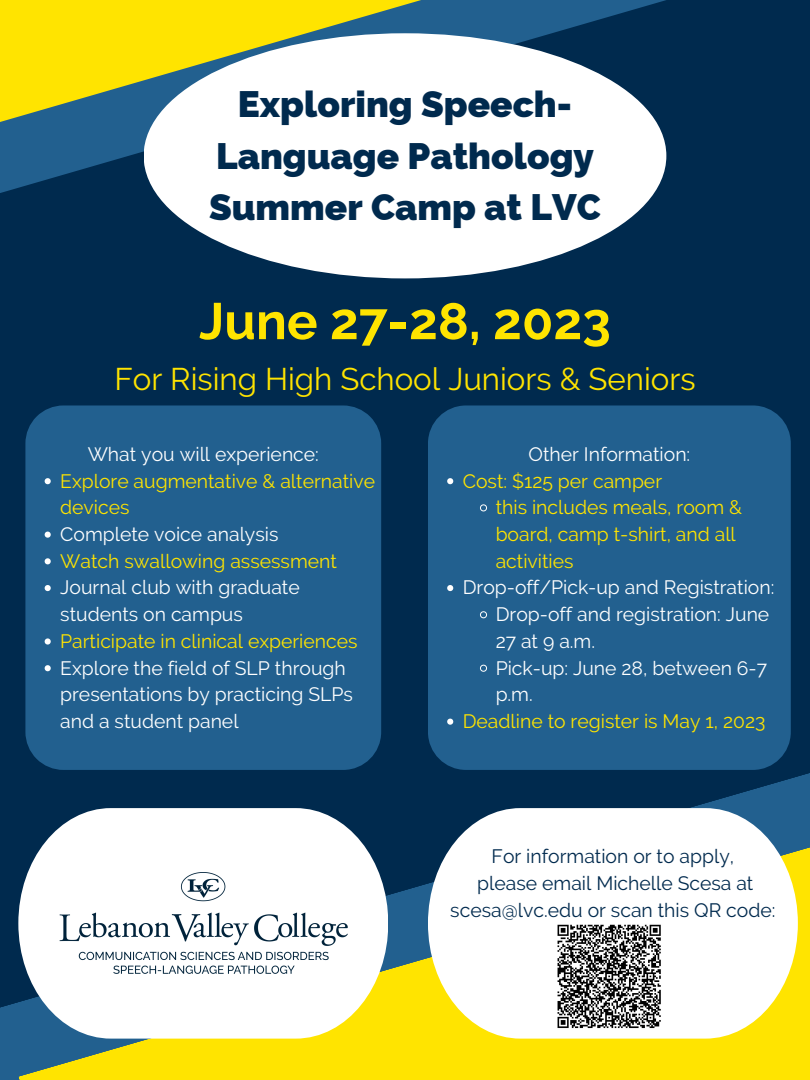
<style>
.page{position:relative;width:810px;height:1080px;background:#002a4e}
.page>*{position:absolute;margin:0;border:0;box-sizing:border-box;transform-origin:0 0}
.t1{font:700 51.25px "Raleway";color:#ffe400}
.t2{font:800 36.88px/51.6px "Raleway";color:#002a4e;text-align:center}
.t3{font:31.25px "Raleway";color:#ffe400}
.t4{font:19.38px/26.8px "Raleway";color:#fff}
.t5{font:19.38px/26.8px "Raleway";color:#ffe400}
.t6{font:19.38px/26.8px "Raleway";color:#002a4e;text-align:center}
</style>
<div class="page">
<svg style="left:0;top:753px;width:810px;height:327px"></svg>
<svg style="left:0;top:156px;width:667px;height:66px"></svg>
<svg style="left:0;top:0;width:667px;height:156px"></svg>
<div style="left:144px;top:33px;width:522px;height:245px;background:#fff;border-radius:50%"></div>
<svg style="left:18px;top:808px;width:792px;height:272px;background:#cdc419"></svg>
<div style="left:25px;top:405px;width:356px;height:365px;background:#22608f"></div>
<svg style="left:45px;top:478px;width:6px;height:6px"></svg>
<svg style="left:45px;top:532px;width:6px;height:6px"></svg>
<svg style="left:45px;top:558px;width:6px;height:6px"></svg>
<svg style="left:45px;top:585px;width:6px;height:6px"></svg>
<svg style="left:45px;top:638px;width:6px;height:7px"></svg>
<svg style="left:45px;top:665px;width:6px;height:6px"></svg>
<div style="left:428px;top:405px;width:363px;height:365px;background:#22608f;border-radius:38px"></div>
<svg style="left:447px;top:478px;width:6px;height:6px"></svg>
<svg style="left:480px;top:504px;width:7px;height:7px"></svg>
<svg style="left:447px;top:585px;width:6px;height:6px"></svg>
<svg style="left:480px;top:611px;width:7px;height:7px"></svg>
<svg style="left:480px;top:665px;width:7px;height:7px"></svg>
<svg style="left:447px;top:719px;width:6px;height:6px"></svg>
<svg style="left:18px;top:808px;width:370px;height:231px;background:#d8ded9"></svg>
<svg style="left:428px;top:808px;width:370px;height:231px;background:#f1f2e5"></svg>
<img style="left:46px;top:860px;width:314px;height:127px">
<img style="left:556px;top:923px;width:107px;height:107px">
<h2 class="t2" style="left:209px;top:78px;width:393px">Exploring Speech-<br>Language Pathology<br>Summer Camp at LVC</h2>
<h1 class="t1" style="left:199px;top:291px;width:413px">June 27-28, 2023</h1>
<h3 class="t3" style="left:114px;top:360px;width:583px">For Rising High School Juniors &amp; Seniors</h3>
<p class="t4" style="left:88px;top:441px;width:233px">What you will experience:</p>
<p class="t5" style="left:60px;top:467px;width:316px">Explore augmentative &amp; alternative devices</p>
<p class="t4" style="left:60px;top:521px;width:220px">Complete voice analysis</p>
<p class="t5" style="left:60px;top:547px;width:278px">Watch swallowing assessment</p>
<p class="t4" style="left:60px;top:574px;width:241px">Journal club with graduate students on campus</p>
<p class="t5" style="left:60px;top:628px;width:299px">Participate in clinical experiences</p>
<p class="t4" style="left:60px;top:654px;width:294px">Explore the field of SLP through presentations by practicing SLPs and a student panel</p>
<p class="t4" style="left:528px;top:441px;width:163px">Other Information:</p>
<p class="t5" style="left:496px;top:467px;width:248px;text-indent:-33px">Cost: $125 per camper<br>this includes meals, room &amp; board, camp t-shirt, and all activities</p>
<p class="t4" style="left:496px;top:574px;width:280px;text-indent:-33px">Drop-off/Pick-up and Registration:<br>Drop-off and registration: June<br>27 at 9 a.m.<br>Pick-up: June 28, between 6-7 p.m.</p>
<p class="t5" style="left:463px;top:708px;width:304px">Deadline to register is May 1, 2023</p>
<p class="t6" style="left:450px;top:843px;width:327px">For information or to apply,<br>please email Michelle Scesa at scesa@lvc.edu or scan this QR code:</p>
</div>
